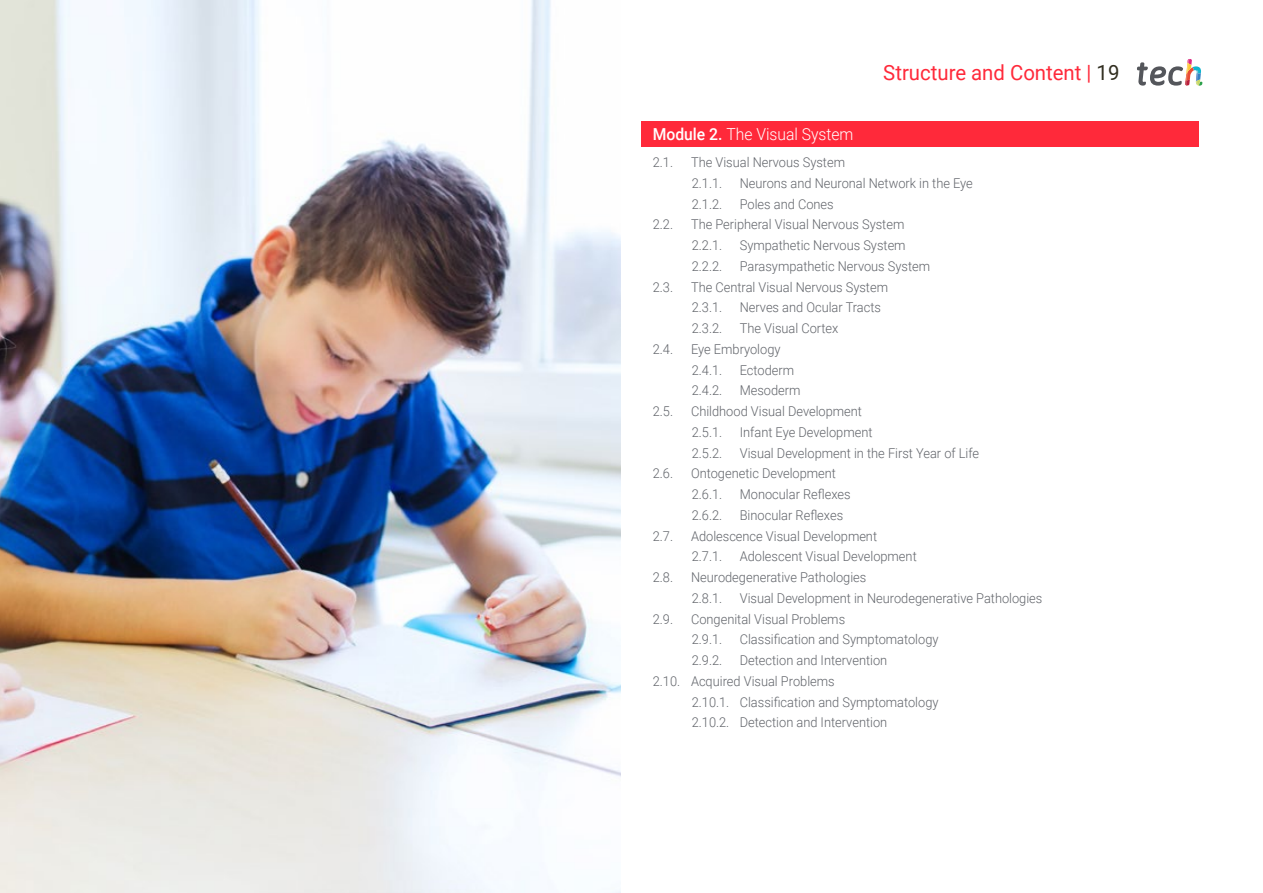
<style>
.page{position:relative;width:1263px;height:893px;background:#fff}
.page>*{position:absolute;margin:0;border:0;box-sizing:border-box;transform-origin:0 0}
.t1{font:21px "Roboto";color:#ff293a}
.t2{font:300 16.5px "Roboto";color:#fff;scale:.95 1}
.t3{font:300 13.5px/20.7px "Roboto";color:#61646a;scale:.95 1}
.s1{color:#312e20}
.s2{font-weight:500}
</style>
<div class="page">
<div style="left:642px;top:121px;width:557px;height:25px;background:#ff293a"></div>
<svg style="left:1137px;top:59px;width:65px;height:27px"></svg>
<img style="left:0;top:0;width:621px;height:893px">
<h1 class="t1" style="left:883px;top:57px;width:238px">Structure and Content | <span class="s1">19</span></h1>
<p class="t2" style="left:653px;top:123px;width:213px"><span class="s2">Module 2.</span> The Visual System</p>
<p class="t3" style="left:653px;top:151px;width:23px">2.1.</p>
<p class="t3" style="left:691px;top:151px;width:164px">The Visual Nervous System<br>2.1.1.</p>
<p class="t3" style="left:740px;top:172px;width:247px">Neurons and Neuronal Network in the Eye</p>
<p class="t3" style="left:692px;top:193px;width:34px">2.1.2.</p>
<p class="t3" style="left:740px;top:193px;width:100px">Poles and Cones</p>
<p class="t3" style="left:653px;top:214px;width:23px">2.2.</p>
<p class="t3" style="left:691px;top:214px;width:226px">The Peripheral Visual Nervous System<br>2.2.1.</p>
<p class="t3" style="left:740px;top:234px;width:176px">Sympathetic Nervous System</p>
<p class="t3" style="left:692px;top:255px;width:34px">2.2.2.</p>
<p class="t3" style="left:740px;top:255px;width:202px">Parasympathetic Nervous System</p>
<p class="t3" style="left:653px;top:276px;width:23px">2.3.</p>
<p class="t3" style="left:691px;top:276px;width:209px">The Central Visual Nervous System<br>2.3.1.</p>
<p class="t3" style="left:740px;top:297px;width:150px">Nerves and Ocular Tracts</p>
<p class="t3" style="left:692px;top:317px;width:34px">2.3.2.</p>
<p class="t3" style="left:740px;top:317px;width:105px">The Visual Cortex</p>
<p class="t3" style="left:653px;top:338px;width:23px">2.4.</p>
<p class="t3" style="left:691px;top:338px;width:96px">Eye Embryology<br>2.4.1.</p>
<p class="t3" style="left:740px;top:359px;width:59px">Ectoderm</p>
<p class="t3" style="left:692px;top:380px;width:34px">2.4.2.</p>
<p class="t3" style="left:740px;top:380px;width:66px">Mesoderm</p>
<p class="t3" style="left:653px;top:400px;width:23px">2.5.</p>
<p class="t3" style="left:691px;top:400px;width:182px">Childhood Visual Development<br>2.5.1.</p>
<p class="t3" style="left:740px;top:421px;width:141px">Infant Eye Development</p>
<p class="t3" style="left:692px;top:442px;width:34px">2.5.2.</p>
<p class="t3" style="left:740px;top:442px;width:254px">Visual Development in the First Year of Life</p>
<p class="t3" style="left:653px;top:463px;width:23px">2.6.</p>
<p class="t3" style="left:691px;top:463px;width:154px">Ontogenetic Development<br>2.6.1.</p>
<p class="t3" style="left:740px;top:483px;width:118px">Monocular Reflexes</p>
<p class="t3" style="left:692px;top:504px;width:34px">2.6.2.</p>
<p class="t3" style="left:740px;top:504px;width:110px">Binocular Reflexes</p>
<p class="t3" style="left:653px;top:525px;width:23px">2.7.</p>
<p class="t3" style="left:691px;top:525px;width:197px">Adolescence Visual Development<br>2.7.1.</p>
<p class="t3" style="left:740px;top:546px;width:188px">Adolescent Visual Development</p>
<p class="t3" style="left:653px;top:566px;width:23px">2.8.</p>
<p class="t3" style="left:691px;top:566px;width:186px">Neurodegenerative Pathologies<br>2.8.1.</p>
<p class="t3" style="left:740px;top:587px;width:320px">Visual Development in Neurodegenerative Pathologies</p>
<p class="t3" style="left:653px;top:608px;width:23px">2.9.</p>
<p class="t3" style="left:691px;top:608px;width:164px">Congenital Visual Problems<br>2.9.1.</p>
<p class="t3" style="left:740px;top:629px;width:211px">Classification and Symptomatology</p>
<p class="t3" style="left:653px;top:649px;width:248px;text-indent:87px">Detection and Intervention<br>2.10. Acquired Visual Problems</p>
<p class="t3" style="left:692px;top:691px;width:261px">2.10.1. Classification and Symptomatology<br>2.10.2. Detection and Intervention</p>
<p class="t3" style="left:692px;top:649px;width:34px">2.9.2.</p>
</div>
